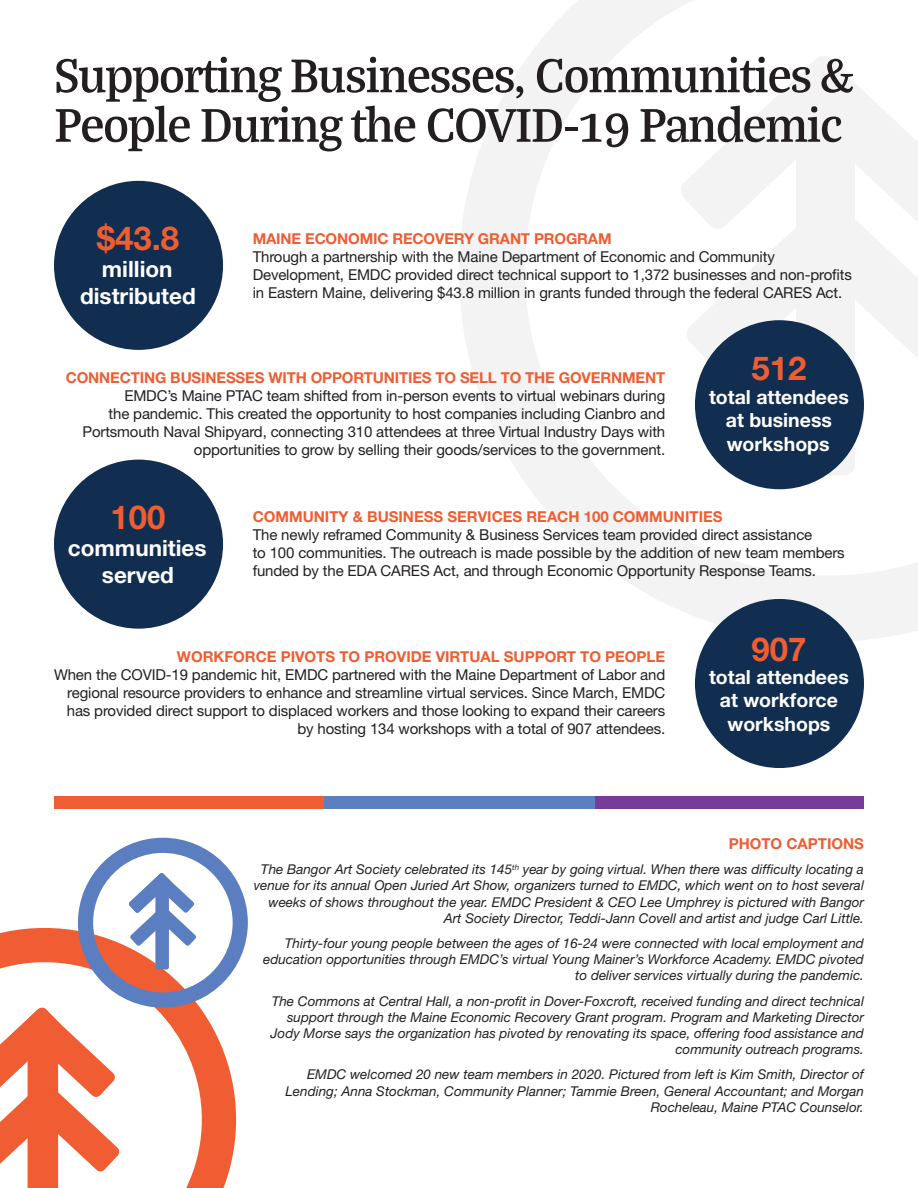
<style>
.page{position:relative;width:918px;height:1188px;background:#fff}
.page>*{position:absolute;margin:0;border:0;box-sizing:border-box;transform-origin:0 0}
.t1{font:600 51px/49.5px "Bagatela";letter-spacing:-.03em;color:#231f20}
.t2{font:700 33px "Helvetica Neue LT Std";color:#ef5d32}
.t3{font:700 22.5px/27px "Helvetica Neue LT Std";color:#fff;text-align:center}
.t4{font:700 19.5px/23.4px "Helvetica Neue LT Std";color:#fff;text-align:center}
.t5{font:15px/18px "Helvetica Neue LT Std";letter-spacing:-.01em;color:#231f20}
.t6{font:700 15px "Helvetica Neue LT Std";color:#ef5d32}
.t7{font:italic 13.5px/16.2px "Helvetica Neue LT Std";color:#231f20;text-align:right}
</style>
<div class="page">
<svg style="left:459px;top:0;width:459px;height:641px"></svg>
<div style="left:590px;top:796px;width:274px;height:13px;background:#773c97"></div>
<div style="left:54px;top:796px;width:271px;height:13px;background:#ef5d32"></div>
<div style="left:324px;top:796px;width:271px;height:13px;background:#5b7fc0"></div>
<svg style="left:0;top:838px;width:248px;height:350px"></svg>
<div style="left:54px;top:181px;width:169px;height:169px;background:#112e50;border-radius:50%"></div>
<div style="left:695px;top:320px;width:169px;height:169px;background:#112e50;border-radius:50%"></div>
<div style="left:54px;top:460px;width:169px;height:169px;background:#112e50;border-radius:50%"></div>
<div style="left:695px;top:599px;width:169px;height:169px;background:#112e50;border-radius:50%"></div>
<svg style="left:680px;top:55px;width:238px;height:340px"></svg>
<svg style="left:897px;top:537px;width:21px;height:67px"></svg>
<p class="t1" style="left:54px;top:48px;width:801px">Supporting Businesses, Communities &amp;<br>People During the COVID-19 Pandemic</p>
<p class="t2" style="left:97px;top:218px;width:84px">$43.8</p>
<p class="t3" style="left:80px;top:255px;width:117px">million distributed</p>
<p class="t6" style="left:253px;top:229px;width:361px">MAINE ECONOMIC RECOVERY GRANT PROGRAM</p>
<p class="t5" style="left:253px;top:247px;width:601px">Through a partnership with the Maine Department of Economic and Community<br>Development, EMDC provided direct technical support to 1,372 businesses and non-profits in Eastern Maine, delivering $43.8 million in grants funded through the federal CARES Act.</p>
<p class="t6" style="left:66px;top:368px;width:601px">CONNECTING BUSINESSES WITH OPPORTUNITIES TO SELL TO THE GOVERNMENT</p>
<p class="t5" style="left:82px;top:387px;width:584px;text-align:right">EMDC’s Maine PTAC team shifted from in-person events to virtual webinars during<br>the pandemic. This created the opportunity to host companies including Cianbro and Portsmouth Naval Shipyard, connecting 310 attendees at three Virtual Industry Days with opportunities to grow by selling their goods/services to the government.</p>
<p class="t2" style="left:751px;top:348px;width:57px">512</p>
<p class="t4" style="left:709px;top:385px;width:141px">total attendees at business workshops</p>
<p class="t2" style="left:110px;top:497px;width:57px">100</p>
<p class="t3" style="left:68px;top:534px;width:140px">communities</p>
<p class="t3" style="left:102px;top:561px;width:74px">served</p>
<p class="t6" style="left:253px;top:508px;width:471px">COMMUNITY &amp; BUSINESS SERVICES REACH 100 COMMUNITIES</p>
<p class="t5" style="left:253px;top:526px;width:561px">The newly reframed Community &amp; Business Services team provided direct assistance</p>
<p class="t5" style="left:253px;top:544px;width:594px">to 100 communities. The outreach is made possible by the addition of new team members funded by the EDA CARES Act, and through Economic Opportunity Response Teams.</p>
<p class="t6" style="left:177px;top:647px;width:490px">WORKFORCE PIVOTS TO PROVIDE VIRTUAL SUPPORT TO PEOPLE</p>
<p class="t5" style="left:54px;top:665px;width:613px;text-align:right">When the COVID-19 pandemic hit, EMDC partnered with the Maine Department of Labor and regional resource providers to enhance and streamline virtual services. Since March, EMDC has provided direct support to displaced workers and those looking to expand their careers by hosting 134 workshops with a total of 907 attendees.</p>
<p class="t2" style="left:751px;top:628px;width:57px">907</p>
<p class="t4" style="left:709px;top:665px;width:141px">total attendees at workforce workshops</p>
<p class="t6" style="left:729px;top:834px;width:137px">PHOTO CAPTIONS</p>
<p class="t7" style="left:254px;top:861px;width:612px">The Bangor Art Society celebrated its 145<sup>th</sup> year by going virtual. When there was difficulty locating a venue for its annual Open Juried Art Show, organizers turned to EMDC, which went on to host several weeks of shows throughout the year. EMDC President &amp; CEO Lee Umphrey is pictured with Bangor Art Society Director, Teddi-Jann Covell and artist and judge Carl Little.</p>
<p class="t7" style="left:263px;top:935px;width:602px">Thirty-four young people between the ages of 16-24 were connected with local employment and education opportunities through EMDC’s virtual Young Mainer’s Workforce Academy. EMDC pivoted to deliver services virtually during the pandemic.</p>
<p class="t7" style="left:271px;top:992px;width:595px">The Commons at Central Hall, a non-profit in Dover-Foxcroft, received funding and direct technical support through the Maine Economic Recovery Grant program. Program and Marketing Director Jody Morse says the organization has pivoted by renovating its space, offering food assistance and community outreach programs.</p>
<p class="t7" style="left:285px;top:1066px;width:580px">EMDC welcomed 20 new team members in 2020. Pictured from left is Kim Smith, Director of<br>Lending; Anna Stockman, Community Planner; Tammie Breen, General Accountant; and Morgan<br>Rocheleau, Maine PTAC Counselor.</p>
</div>
